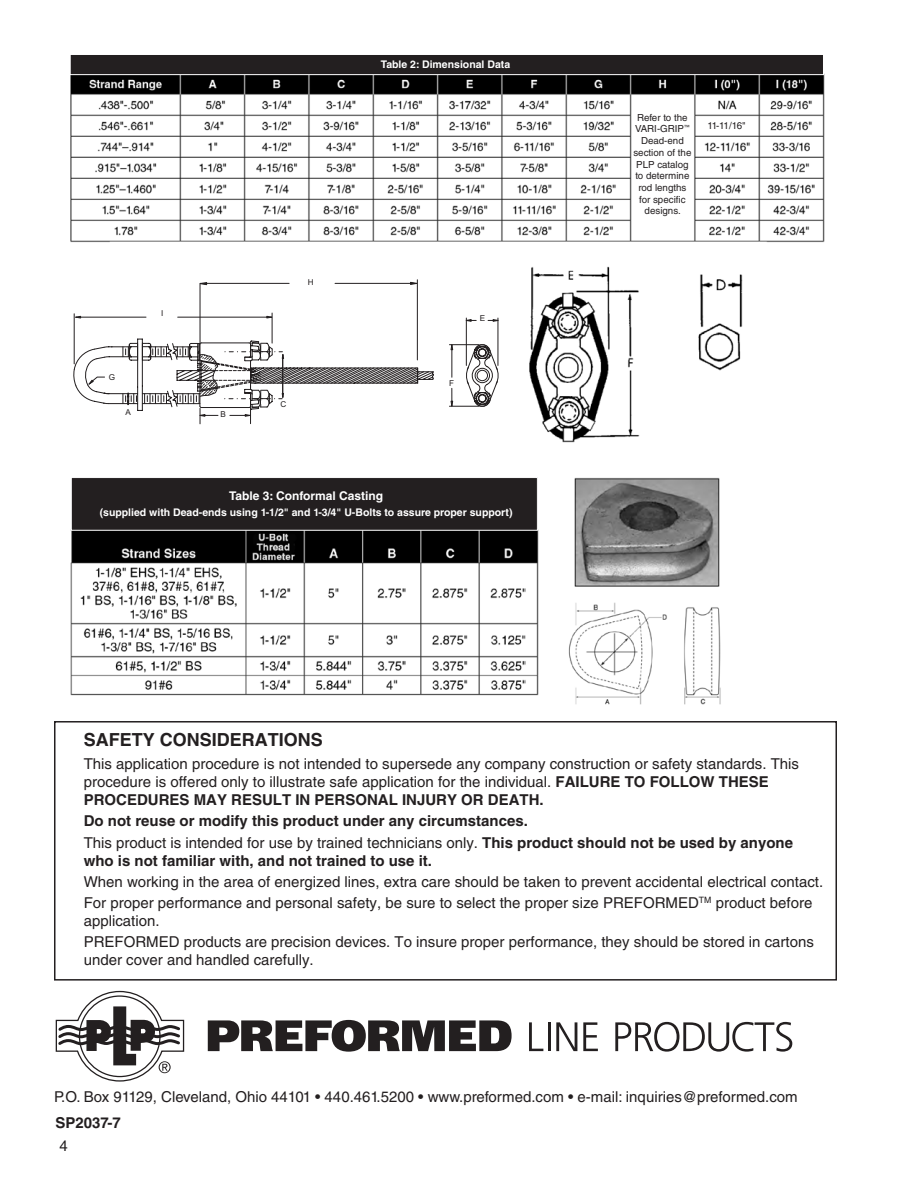
<style>
.page{position:relative;width:918px;height:1188px;background:#fff}
.page>*{position:absolute;margin:0;border:0;box-sizing:border-box;transform-origin:0 0}
.t1{font:700 18px "Helvetica LT Std";color:#231f20}
.t2{font:15px/18px "Helvetica LT Std";color:#231f20}
.t3{font:700 15px/21.3px "Helvetica LT Std";color:#231f20}
.t4{font:700 12px "Helvetica LT Std";color:#fff}
.t5{font:700 10.5px "Helvetica LT Std";color:#fff}
.t6{font:9.75px/11.7px "Helvetica LT Std";color:#231f20;text-align:center}
.t7{font:8.1px "Arial";color:#231f20}
.s1{font-weight:700}
.s2{font-weight:400}
</style>
<div class="page">
<img style="left:70px;top:477px;width:651px;height:228px">
<div style="left:71px;top:478px;width:466px;height:52px;background:#231f20"></div>
<div style="left:71px;top:477px;width:467px;height:53px;border:1px solid #fff"></div>
<div style="left:54px;top:721px;width:783px;height:260px;border:2px solid #231f20"></div>
<svg style="left:56px;top:991px;width:129px;height:91px"></svg>
<svg style="left:208px;top:1020px;width:304px;height:32px"></svg>
<svg style="left:529px;top:1022px;width:14px;height:29px"></svg>
<hr style="left:548px;top:1022px;width:3px;height:29px;background:#231f20">
<svg style="left:556px;top:1022px;width:21px;height:29px"></svg>
<svg style="left:583px;top:1022px;width:15px;height:29px"></svg>
<svg style="left:615px;top:1022px;width:177px;height:30px"></svg>
<img style="left:70px;top:73px;width:755px;height:370px">
<div style="left:70px;top:54px;width:753px;height:21px;background:#231f20"></div>
<div style="left:70px;top:54px;width:754px;height:21px;border:1px solid #fff"></div>
<div style="left:634px;top:125px;width:55px;height:85px;background:#fff"></div>
<div style="left:697px;top:120px;width:59px;height:14px;background:#fff"></div>
<div style="left:73px;top:278px;width:446px;height:147px;background:#fff"></div>
<hr style="left:335px;top:283px;width:76px;height:1px;background:#231f20">
<svg style="left:410px;top:282px;width:7px;height:3px"></svg>
<hr style="left:200px;top:283px;width:89px;height:1px;background:#231f20">
<svg style="left:199px;top:282px;width:8px;height:3px"></svg>
<hr style="left:466px;top:318px;width:1px;height:47px;background:#231f20">
<hr style="left:498px;top:318px;width:1px;height:47px;background:#231f20">
<svg style="left:465px;top:319px;width:11px;height:3px"></svg>
<svg style="left:488px;top:319px;width:11px;height:3px"></svg>
<hr style="left:74px;top:314px;width:1px;height:50px;background:#231f20">
<hr style="left:417px;top:280px;width:1px;height:80px;background:#231f20">
<hr style="left:272px;top:313px;width:1px;height:30px;background:#231f20">
<hr style="left:200px;top:284px;width:1px;height:59px;background:#231f20">
<svg style="left:73px;top:316px;width:8px;height:3px"></svg>
<hr style="left:80px;top:317px;width:66px;height:1px;background:#231f20">
<hr style="left:178px;top:317px;width:89px;height:1px;background:#231f20">
<svg style="left:266px;top:316px;width:7px;height:3px"></svg>
<svg style="left:73px;top:335px;width:426px;height:89px"></svg>
<hr style="left:282px;top:359px;width:1px;height:35px;background:#231f20">
<p class="t5" style="left:381px;top:58px;width:131px">Table 2: Dimensional Data</p>
<p class="t7" style="left:109px;top:371px;width:8px">G</p>
<p class="t7" style="left:126px;top:407px;width:7px">A</p>
<p class="t7" style="left:161px;top:308px;width:4px">I</p>
<p class="t7" style="left:220px;top:409px;width:7px">B</p>
<p class="t7" style="left:308px;top:276px;width:7px">H</p>
<p class="t7" style="left:281px;top:399px;width:7px">C</p>
<p class="t7" style="left:449px;top:378px;width:6px">F</p>
<p class="t7" style="left:480px;top:313px;width:7px">E</p>
<p class="t4" style="left:229px;top:488px;width:156px">Table 3: Conformal Casting</p>
<p class="t5" style="left:100px;top:506px;width:414px">(supplied with Dead-ends using 1-1/2" and 1-3/4" U-Bolts to assure proper support)</p>
<p class="t6" style="left:633px;top:111px;width:59px">Refer to the<br>VARI-GRIP<sup>™<br></sup>Dead-end section of the<br>PLP catalog to determine rod lengths for specific designs.</p>
<p class="t6" style="left:707px;top:120px;width:40px">11-11/16"</p>
<p class="t1" style="left:84px;top:729px;width:37px">safet</p>
<p class="t1" style="left:143px;top:729px;width:69px">y conside</p>
<p class="t1" style="left:242px;top:729px;width:81px">rations</p>
<p class="t2" style="left:84px;top:755px;width:717px">This application procedure is not intended to supersede any company construction or safety standards. This procedure is offered only to illustrate safe application for the individual. <span class="s1">Failure to follow</span></p>
<p class="t3" style="left:719px;top:771px;width:31px">these</p>
<p class="t3" style="left:84px;top:789px;width:711px;text-indent:64px">ures may result in personal injury or death.<br>Do not reuse or modify this product under any circumstances.<br><span class="s2">This product is intended for use by trained technicians only.</span> This product should not be used by anyone</p>
<p class="t3" style="left:84px;top:850px;width:350px">who is not familiar with, and not trained to use it.</p>
<p class="t2" style="left:84px;top:871px;width:741px;line-height:21.3px">When working in the area of energized lines, extra care should be taken to prevent accidental electrical contact.<br>For proper performance and personal safety, be sure to select the proper size PREFORMED<sup>TM</sup> product before</p>
<p class="t2" style="left:84px;top:910px;width:77px;line-height:21.3px">application.<br>Preformed</p>
<p class="t3" style="left:84px;top:789px;width:33px">proced</p>
<p class="t2" style="left:84px;top:933px;width:732px;text-indent:100px">products are precision devices. To insure proper performance, they should be stored in cartons under cover and handled carefully.</p>
<p class="t2" style="left:54px;top:1087px;width:745px">P.O. Box 91129, Cleveland, Ohio 44101 • 440.461.5200 • www.preformed.com • e-mail: inquiries@preformed.com</p>
<p class="t3" style="left:56px;top:1111px;width:67px">SP2037-7</p>
<p class="t2" style="left:59px;top:1136px;width:10px">4</p>
</div>
